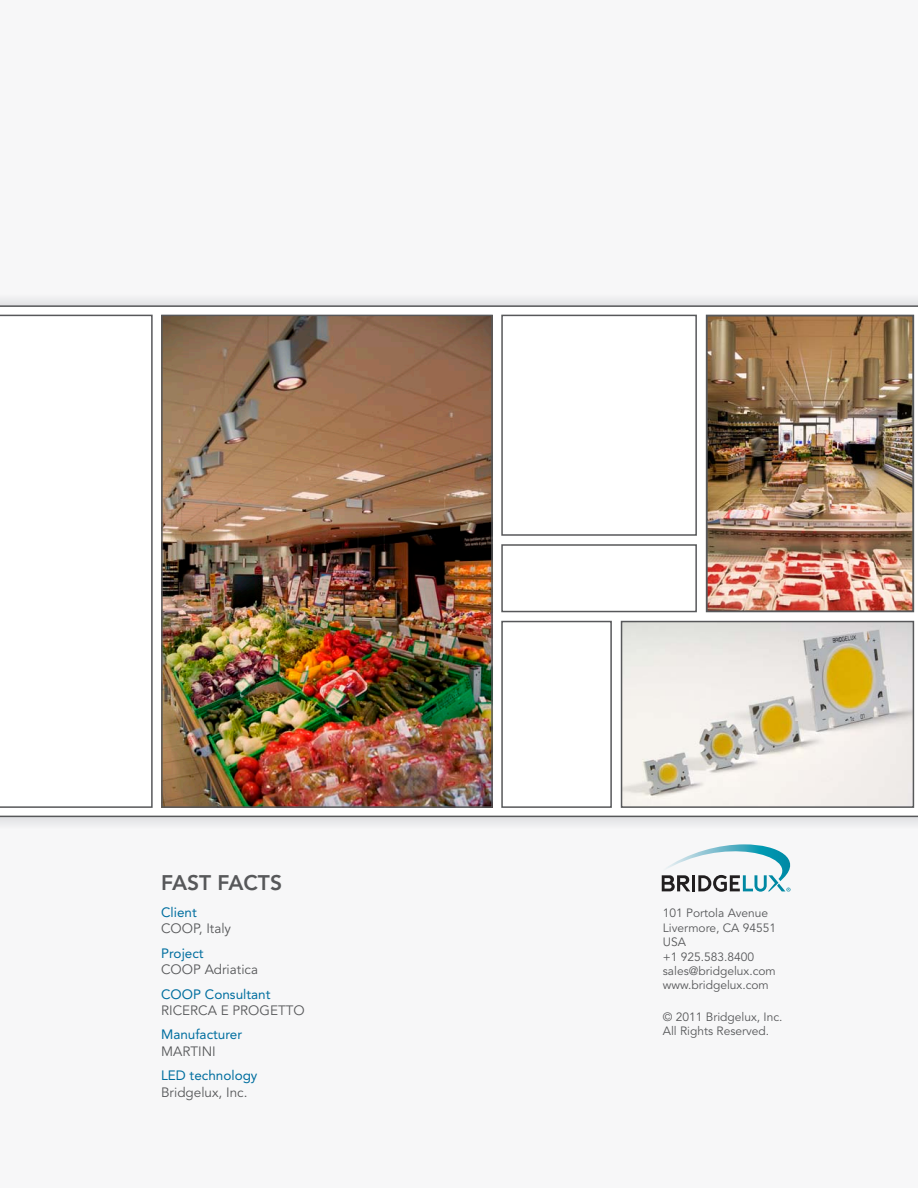
<style>
.page{position:relative;width:918px;height:1188px;background:#fff}
.page>*{position:absolute;margin:0;border:0;box-sizing:border-box;transform-origin:0 0}
.t1{font:800 21px "Avenir LT Std";color:#57585a}
.t2{font:13.5px "Avenir LT Std";color:#57585a}
.t3{font:13.5px "Avenir LT Std";color:#006e9f}
.t4{font:12px/14.4px "Avenir LT Std";color:#57585a}
</style>
<div class="page">
<div style="left:0;top:0;width:918px;height:306px;background:#f7f7f8"></div>
<div style="left:0;top:816px;width:918px;height:372px;background:#f7f7f8"></div>
<div style="left:0;top:293px;width:918px;height:13px;background:#ecedee"></div>
<svg style="left:0;top:817px;width:918px;height:7px"></svg>
<hr style="left:0;top:305px;width:918px;height:2px;background:#57585a">
<hr style="left:0;top:816px;width:918px;height:1px;background:#57585a">
<img style="left:164px;top:318px;width:326px;height:487px">
<div style="left:161px;top:315px;width:332px;height:493px;border:2px solid #57585a"></div>
<img style="left:709px;top:318px;width:202px;height:291px">
<div style="left:706px;top:315px;width:208px;height:297px;border:2px solid #57585a"></div>
<div style="left:501px;top:315px;width:196px;height:221px;border:2px solid #57585a"></div>
<svg style="left:662px;top:844px;width:129px;height:48px"></svg>
<div style="left:501px;top:621px;width:111px;height:187px;border:2px solid #57585a"></div>
<svg style="left:0;top:315px;width:153px;height:493px"></svg>
<div style="left:501px;top:544px;width:196px;height:68px;border:2px solid #57585a"></div>
<img style="left:624px;top:624px;width:287px;height:181px">
<div style="left:621px;top:621px;width:293px;height:187px;border:2px solid #57585a"></div>
<p class="t1" style="left:161px;top:870px;width:122px">FAST FACTS</p>
<p class="t3" style="left:161px;top:904px;width:37px">Client</p>
<p class="t2" style="left:161px;top:921px;width:72px">COOP, Italy</p>
<p class="t3" style="left:161px;top:945px;width:44px">Project</p>
<p class="t2" style="left:161px;top:961px;width:98px">COOP Adriatica</p>
<p class="t3" style="left:161px;top:986px;width:111px">COOP Consultant</p>
<p class="t2" style="left:161px;top:1002px;width:145px">RICERCA E PROGETTO</p>
<p class="t3" style="left:161px;top:1027px;width:83px">Manufacturer</p>
<p class="t2" style="left:161px;top:1043px;width:56px">MARTINI</p>
<p class="t3" style="left:161px;top:1068px;width:98px">LED technology</p>
<p class="t2" style="left:161px;top:1084px;width:88px">Bridgelux, Inc.</p>
<p class="t4" style="left:663px;top:906px;width:115px">101 Portola Avenue<br>Livermore, CA 94551<br>USA<br>+1 925.583.8400 sales@bridgelux.com www.bridgelux.com</p>
<p class="t4" style="left:663px;top:1010px;width:121px">© 2011 Bridgelux, Inc.<br>All Rights Reserved.</p>
</div>
